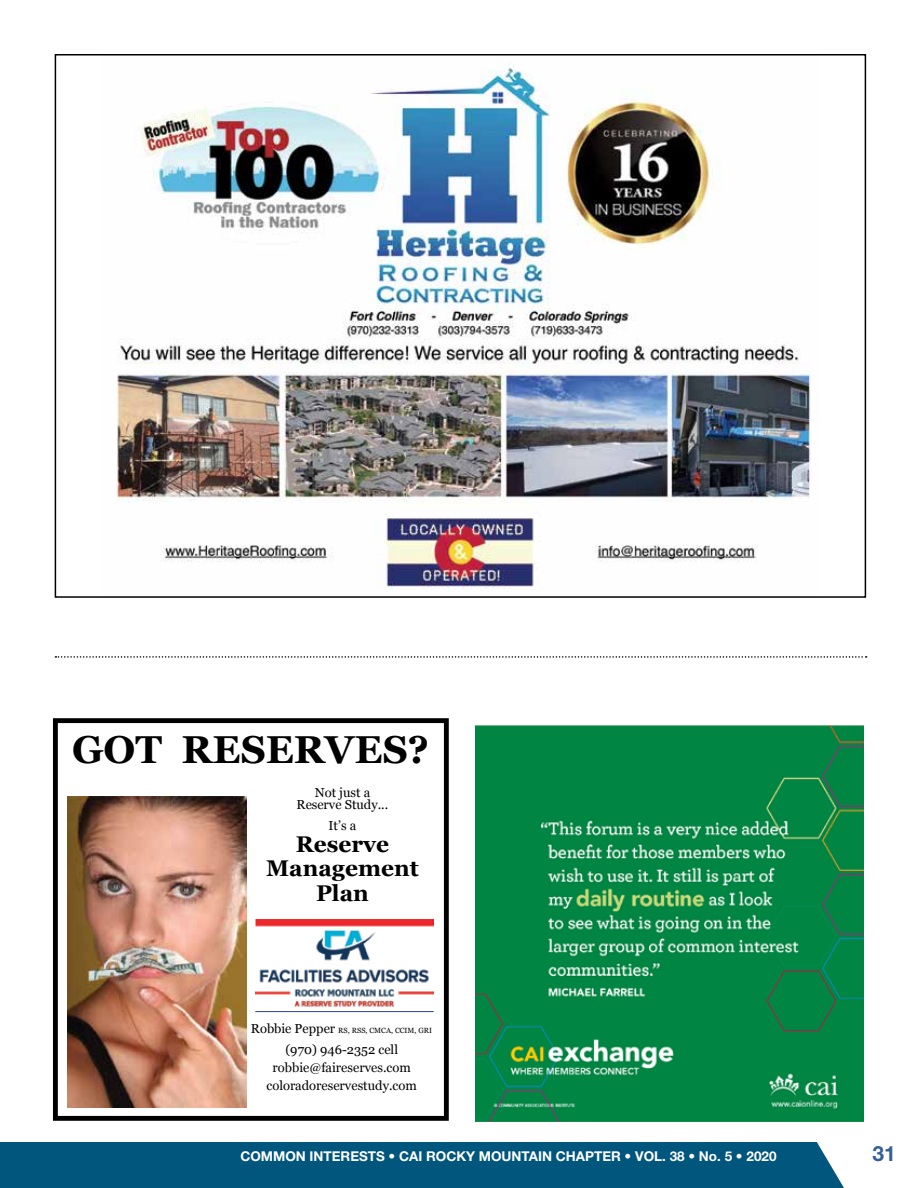
<style>
.page{position:relative;width:918px;height:1188px;background:#fff}
.page>*{position:absolute;margin:0;border:0;box-sizing:border-box;transform-origin:0 0}
.t1{font:700 38.85px "Georgia";color:#000}
.t2{font:700 22.65px/24.3px "Georgia";color:#000;text-align:center}
.t3{font:700 21px "Helvetica Neue";color:#346195}
.t4{font:700 13.5px "Helvetica Neue";color:#fff}
.t5{font:12.9px/18.1px "Georgia";color:#000;text-align:center}
.t6{font:7.5px "Georgia";letter-spacing:.005em;color:#000}
.s1{font-size:12.9px}
</style>
<div class="page">
<img style="left:117px;top:64px;width:693px;height:524px">
<div style="left:53px;top:718px;width:396px;height:403px;border:5px solid #000"></div>
<img style="left:68px;top:797px;width:178px;height:311px">
<img style="left:255px;top:920px;width:179px;height:87px">
<hr style="left:255px;top:1011px;width:179px;height:1px;background:#2e439b">
<img style="left:475px;top:725px;width:389px;height:396px">
<svg style="left:55px;top:656px;width:812px;height:2px"></svg>
<div style="left:0;top:1142px;width:844px;height:46px;background:#00567d"></div>
<h1 class="t1" style="left:72px;top:725px;width:359px">GOT RESERVES?</h1>
<p class="t5" style="left:297px;top:786px;width:93px;line-height:12.6px">Not just a<br>Reserve Study...</p>
<p class="t5" style="left:329px;top:817px;width:29px">It’s a</p>
<h2 class="t2" style="left:266px;top:832px;width:154px">Reserve<br>Management<br>Plan</h2>
<p class="t6" style="left:251px;top:1026px;width:183px"><span class="s1">Robbie Pepper</span> RS, RSS, CMCA, CCIM, GRI</p>
<p class="t5" style="left:267px;top:1040px;width:152px">(970) 946-2352 cell robbie@faireserves.com coloradoreservestudy.com</p>
<p class="t4" style="left:240px;top:1148px;width:538px">COMMON INTERESTS • CAI ROCKY MOUNTAIN CHAPTER • VOL. 38 • No. 5 • 2020</p>
<h3 class="t3" style="left:873px;top:1141px;width:25px">31</h3>
</div>
